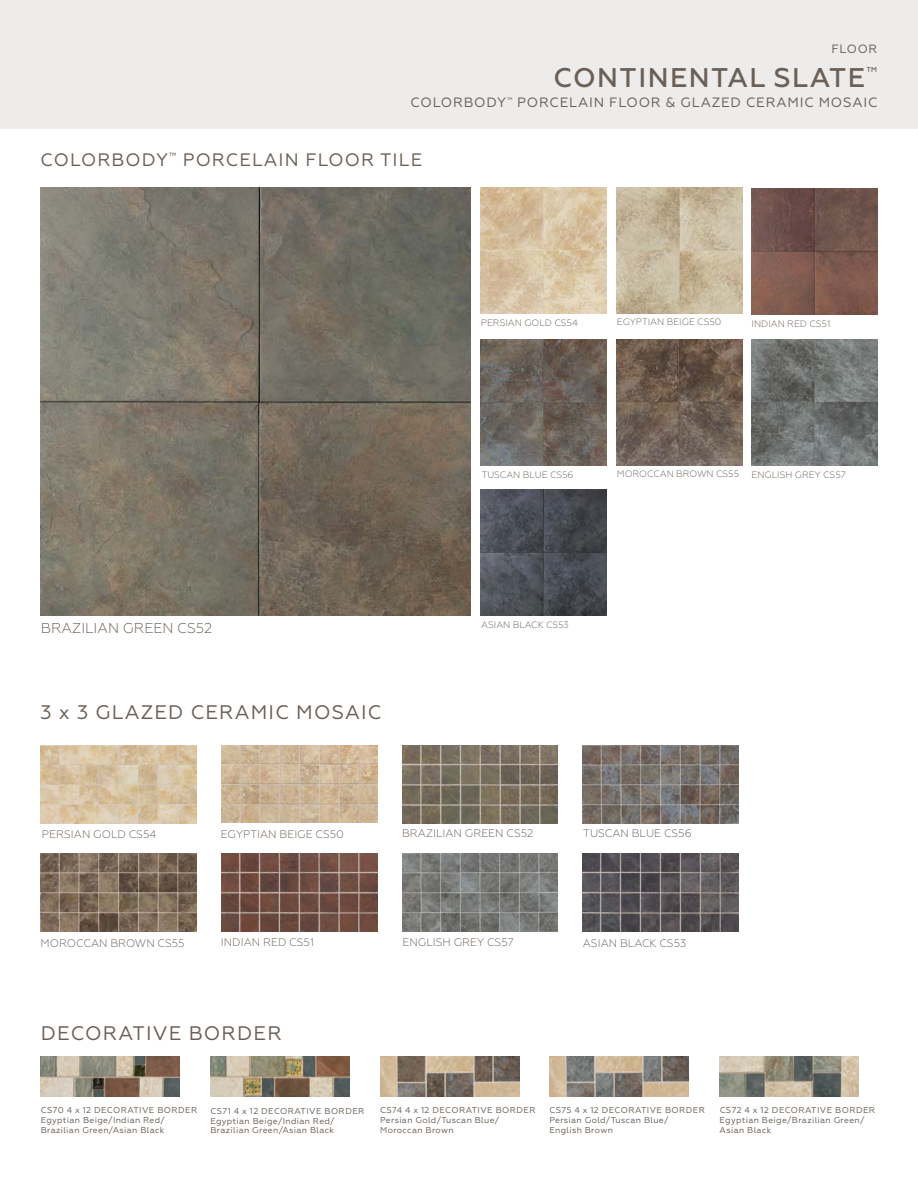
<style>
.page{position:relative;width:918px;height:1188px;background:#fff}
.page>*{position:absolute;margin:0;border:0;box-sizing:border-box;transform-origin:0 0}
.DAL_SS_Header_-_Insi{font:500 27px "Geometria";letter-spacing:.055em;color:#6a6058}
.t1{font:19.65px "Geometria";letter-spacing:.06em;color:#6a6058}
.t2{font:18px "Geometria";letter-spacing:.06em;color:#6a6058}
.DAL_SS_Swatch_Descri{font:300 14.25px "Geometria";color:#6a6058}
.DAL_SS_Header_Second{font:13.5px "Geometria";letter-spacing:.06em;color:#6a6058}
.DAL_SS_Header_Produc{font:12px "Geometria";letter-spacing:.06em;color:#6a6058}
.DAL_SS_Swatch_Descri-2{font:300 10.95px "Geometria";color:#6a6058}
.DAL_SS_Swatch_Descri-3{font:300 9.3px "Geometria";color:#6a6058}
.DAL_SB_Swatch_Color{font:8.55px/9.9px "Geometria";letter-spacing:.04em;color:#6a6058}
</style>
<div class="page">
<div style="left:0;top:0;width:918px;height:129px;background:#edeceb"></div>
<img style="left:751px;top:189px;width:126px;height:126px">
<img style="left:751px;top:339px;width:126px;height:127px">
<img style="left:40px;top:187px;width:431px;height:429px">
<img style="left:616px;top:339px;width:126px;height:126px">
<img style="left:616px;top:187px;width:126px;height:126px">
<img style="left:481px;top:490px;width:126px;height:126px">
<img style="left:481px;top:187px;width:126px;height:126px">
<img style="left:481px;top:339px;width:126px;height:126px">
<img style="left:221px;top:745px;width:156px;height:78px">
<img style="left:402px;top:745px;width:156px;height:78px">
<img style="left:583px;top:745px;width:156px;height:78px">
<img style="left:40px;top:854px;width:156px;height:78px">
<img style="left:221px;top:854px;width:156px;height:78px">
<img style="left:402px;top:854px;width:156px;height:78px">
<img style="left:583px;top:854px;width:156px;height:78px">
<img style="left:40px;top:745px;width:156px;height:78px">
<img style="left:41px;top:1057px;width:139px;height:40px">
<img style="left:210px;top:1057px;width:139px;height:40px">
<img style="left:380px;top:1057px;width:139px;height:40px">
<img style="left:549px;top:1057px;width:139px;height:40px">
<img style="left:720px;top:1057px;width:138px;height:40px">
<p class="DAL_SS_Header_Produc" style="left:831px;top:42px;width:47px">FLOOR</p>
<p class="DAL_SS_Header_-_Insi" style="left:553px;top:62px;width:326px">CONTINENTAL SLATE<sup>™</sup></p>
<p class="DAL_SS_Header_Second" style="left:411px;top:95px;width:468px">COLORBODY<sup>™</sup> PORCELAIN FLOOR &amp; GLAZED CERAMIC MOSAIC</p>
<p class="t2" style="left:41px;top:149px;width:383px">COLORBODY<sup>™</sup> PORCELAIN FLOOR TILE</p>
<p class="DAL_SS_Swatch_Descri" style="left:41px;top:620px;width:173px">BRAZILIAN GREEN CS52</p>
<p class="t1" style="left:41px;top:701px;width:342px">3 x 3 GLAZED CERAMIC MOSAIC</p>
<p class="DAL_SS_Swatch_Descri-3" style="left:481px;top:317px;width:98px">PERSIAN GOLD CS54</p>
<p class="DAL_SS_Swatch_Descri-3" style="left:617px;top:316px;width:106px">EGYPTIAN BEIGE CS50</p>
<p class="DAL_SS_Swatch_Descri-3" style="left:752px;top:318px;width:80px">INDIAN RED CS51</p>
<p class="DAL_SS_Swatch_Descri-3" style="left:482px;top:469px;width:93px">TUSCAN BLUE CS56</p>
<p class="DAL_SS_Swatch_Descri-3" style="left:617px;top:468px;width:124px">MOROCCAN BROWN CS55</p>
<p class="DAL_SS_Swatch_Descri-3" style="left:752px;top:469px;width:96px">ENGLISH GREY CS57</p>
<p class="DAL_SS_Swatch_Descri-3" style="left:481px;top:619px;width:89px">ASIAN BLACK CS53</p>
<p class="DAL_SS_Swatch_Descri-2" style="left:42px;top:828px;width:116px">PERSIAN GOLD CS54</p>
<p class="DAL_SS_Swatch_Descri-2" style="left:221px;top:828px;width:125px">EGYPTIAN BEIGE CS50</p>
<p class="DAL_SS_Swatch_Descri-2" style="left:402px;top:827px;width:133px">BRAZILIAN GREEN CS52</p>
<p class="DAL_SS_Swatch_Descri-2" style="left:583px;top:827px;width:110px">TUSCAN BLUE CS56</p>
<p class="DAL_SS_Swatch_Descri-2" style="left:41px;top:936px;width:146px">MOROCCAN BROWN CS55</p>
<p class="DAL_SS_Swatch_Descri-2" style="left:221px;top:936px;width:95px">INDIAN RED CS51</p>
<p class="DAL_SS_Swatch_Descri-2" style="left:402px;top:936px;width:113px">ENGLISH GREY CS57</p>
<p class="DAL_SS_Swatch_Descri-2" style="left:583px;top:936px;width:105px">ASIAN BLACK CS53</p>
<p class="t1" style="left:41px;top:1022px;width:242px">DECORATIVE BORDER</p>
<p class="DAL_SB_Swatch_Color" style="left:41px;top:1105px;width:158px">CS70 4 x 12 DECORATIVE BORDER</p>
<p class="DAL_SB_Swatch_Color" style="left:41px;top:1115px;width:126px">Egyptian Beige/Indian Red/<br>Brazilian Green/Asian Black</p>
<p class="DAL_SB_Swatch_Color" style="left:211px;top:1106px;width:156px">CS71 4 x 12 DECORATIVE BORDER</p>
<p class="DAL_SB_Swatch_Color" style="left:210px;top:1116px;width:126px">Egyptian Beige/Indian Red/<br>Brazilian Green/Asian Black</p>
<p class="DAL_SB_Swatch_Color" style="left:380px;top:1105px;width:157px">CS74 4 x 12 DECORATIVE BORDER</p>
<p class="DAL_SB_Swatch_Color" style="left:380px;top:1115px;width:121px">Persian Gold/Tuscan Blue/<br>Moroccan Brown</p>
<p class="DAL_SB_Swatch_Color" style="left:549px;top:1105px;width:157px">CS75 4 x 12 DECORATIVE BORDER</p>
<p class="DAL_SB_Swatch_Color" style="left:549px;top:1115px;width:121px">Persian Gold/Tuscan Blue/<br>English Brown</p>
<p class="DAL_SB_Swatch_Color" style="left:720px;top:1105px;width:157px">CS72 4 x 12 DECORATIVE BORDER</p>
<p class="DAL_SB_Swatch_Color" style="left:720px;top:1115px;width:146px">Egyptian Beige/Brazilian Green/<br>Asian Black</p>
</div>
